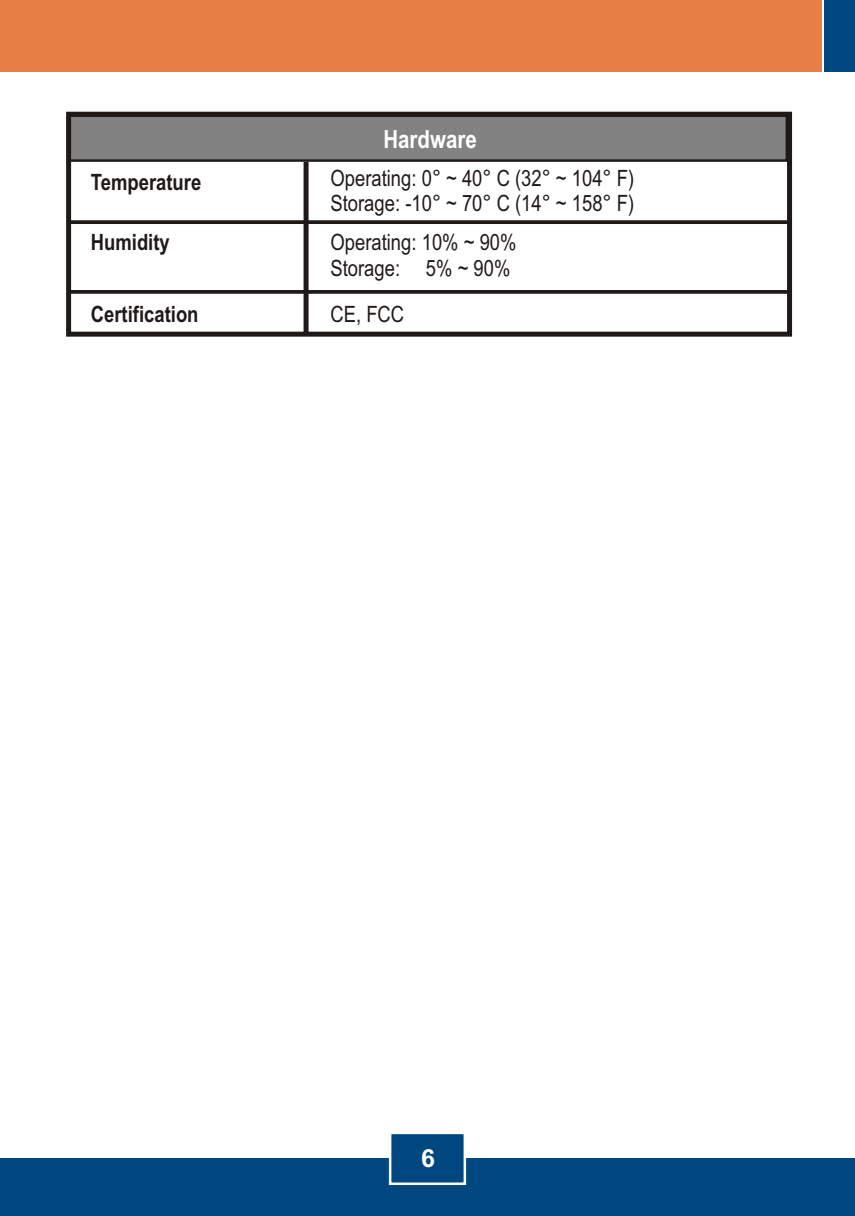
<style>
.page{position:relative;width:855px;height:1216px;background:#fff}
.page>*{position:absolute;margin:0;border:0;box-sizing:border-box;transform-origin:0 0}
.t1{font:700 25px "Arial Narrow";color:#fff}
.t2{font:700 25px "Arial";color:#fff}
.t3{font:22.5px/25.5px "Arial Narrow";color:#1f1a17}
.t4{font:700 22.5px "Arial Narrow";color:#1f1a17}
</style>
<div class="page">
<div style="left:0;top:1159px;width:855px;height:57px;background:#004780"></div>
<div style="left:0;top:0;width:822px;height:72px;background:#e88045"></div>
<div style="left:825px;top:0;width:30px;height:72px;background:#004780"></div>
<svg style="left:388px;top:1134px;width:79px;height:51px"></svg>
<svg style="left:72px;top:118px;width:714px;height:45px;background:#7f7f7f"></svg>
<div style="left:304px;top:162px;width:5px;height:172px;background:#1f1a17"></div>
<div style="left:66px;top:112px;width:726px;height:225px;border:5px solid #1f1a17"></div>
<svg style="left:68px;top:220px;width:720px;height:4px;background:#2d2825"></svg>
<svg style="left:68px;top:290px;width:720px;height:4px;background:#2c2724"></svg>
<p class="t1" style="left:383px;top:130px;width:95px">Hardware</p>
<p class="t4" style="left:91px;top:173px;width:112px">Temperature</p>
<p class="t3" style="left:330px;top:167px;width:305px">Operating: 0° ~ 40° C (32° ~ 104° F)<br>Storage: -10° ~ 70° C (14° ~ 158° F)</p>
<p class="t4" style="left:91px;top:234px;width:80px">Humidity</p>
<p class="t3" style="left:330px;top:232px;width:188px">Operating: 10% ~ 90%<br>Storage: 5% ~ 90%</p>
<p class="t4" style="left:91px;top:306px;width:109px">Certification</p>
<p class="t3" style="left:330px;top:303px;width:75px">CE, FCC</p>
<p class="t2" style="left:421px;top:1149px;width:15px">6</p>
</div>
